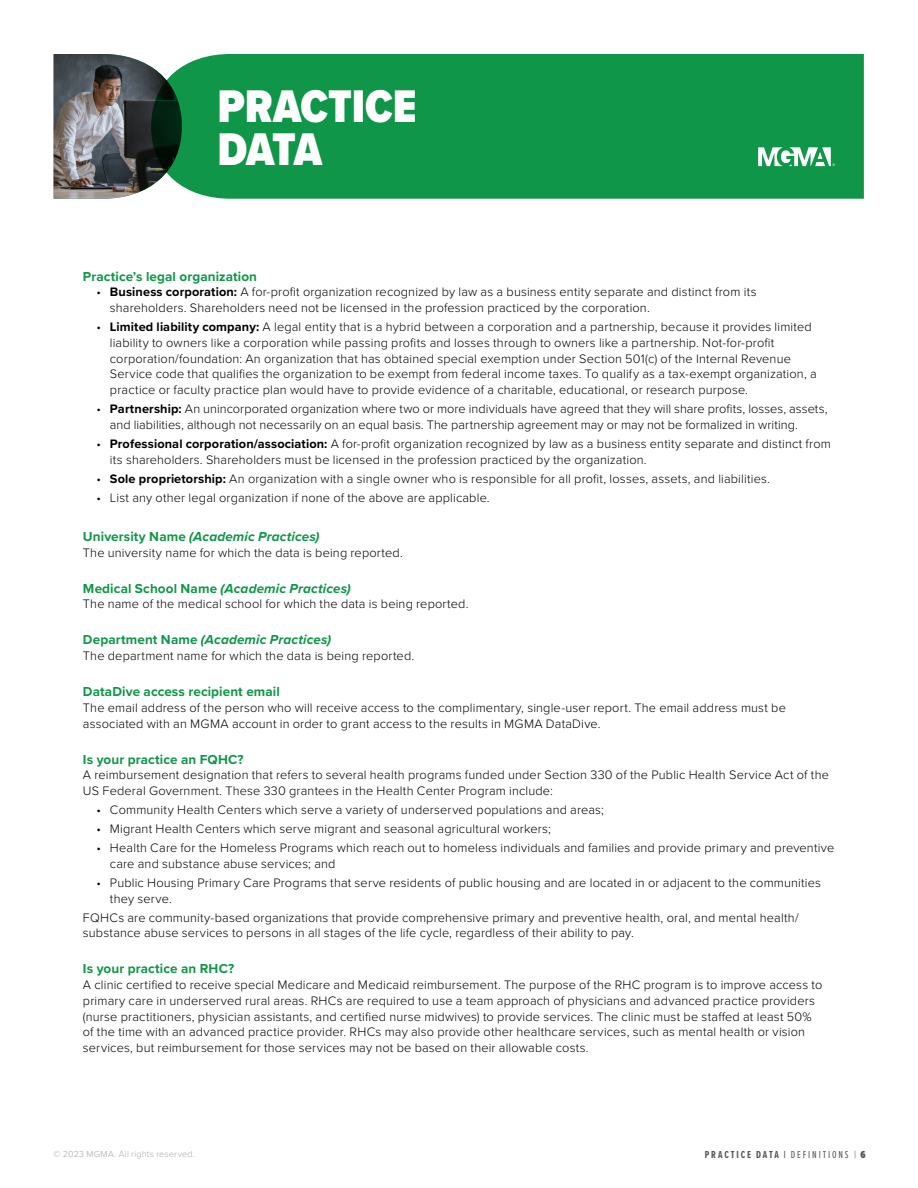
<style>
.page{position:relative;width:918px;height:1188px;background:#fff}
.page>*{position:absolute;margin:0;border:0;box-sizing:border-box;transform-origin:0 0}
.t1{font:900 47.4px/43.5px "Proxima Nova Cond";color:#fff}
.t2{font:italic 700 13.5px "Proxima Nova";letter-spacing:.005em;color:#109648}
.t3{font:700 13.5px "Proxima Nova";letter-spacing:.005em;color:#109648}
.t4{font:300 12.75px/15.8px "Proxima Nova";letter-spacing:.01em;color:#000}
.t5{font:700 10.5px "Proxima Nova Ex Cn";letter-spacing:.175em;color:#565659}
.t6{font:300 9px "Proxima Nova";letter-spacing:.025em;color:#a5a7aa}
.s1{font-weight:700}
.s2{font-style:normal}
.s3{font-weight:400}
.s4{font-family:"Proxima Nova";font-weight:300}
.s5{font-weight:900}
</style>
<div class="page">
<img style="left:54px;top:54px;width:97px;height:145px">
<div style="left:151px;top:54px;width:713px;height:145px;background:#109648"></div>
<svg style="left:758px;top:147px;width:77px;height:19px"></svg>
<h1 class="t1" style="left:217px;top:84px;width:201px">PRACTICE<br>DATA</h1>
<p class="t3" style="left:83px;top:266px;width:176px">Practice’s legal organization</p>
<p class="t4" style="left:110px;top:284px;width:648px;text-indent:-14px">• <span class="s1">Business corporation:</span> A for-profit organization recognized by law as a business entity separate and distinct from its shareholders. Shareholders need not be licensed in the profession practiced by the corporation.</p>
<p class="t4" style="left:110px;top:318px;width:708px;text-indent:-14px">• <span class="s1">Limited liability company:</span> A legal entity that is a hybrid between a corporation and a partnership, because it provides limited liability to owners like a corporation while passing profits and losses through to owners like a partnership. Not-for-profit corporation/foundation: An organization that has obtained special exemption under Section 501(c) of the Internal Revenue Service code that qualifies the organization to be exempt from federal income taxes. To qualify as a tax-exempt organization, a practice or faculty practice plan would have to provide evidence of a charitable, educational, or research purpose.</p>
<p class="t4" style="left:110px;top:400px;width:719px;text-indent:-14px">• <span class="s1">Partnership:</span> An unincorporated organization where two or more individuals have agreed that they will share profits, losses, assets, and liabilities, although not necessarily on an equal basis. The partnership agreement may or may not be formalized in writing.</p>
<p class="t4" style="left:110px;top:435px;width:722px;text-indent:-14px">• <span class="s1">Professional corporation/association:</span> A for-profit organization recognized by law as a business entity separate and distinct from its shareholders. Shareholders must be licensed in the profession practiced by the organization.</p>
<p class="t4" style="left:96px;top:470px;width:675px">• <span class="s1">Sole proprietorship:</span> An organization with a single owner who is responsible for all profit, losses, assets, and liabilities.</p>
<p class="t4" style="left:96px;top:489px;width:395px">• List any other legal organization if none of the above are applicable.</p>
<p class="t2" style="left:83px;top:526px;width:238px"><span class="s2">University Name</span> (Academic Practices)</p>
<p class="t4" style="left:83px;top:544px;width:321px">The university name for which the data is being reported.</p>
<p class="t2" style="left:83px;top:578px;width:269px"><span class="s2">Medical School Name</span> (Academic Practices)</p>
<p class="t4" style="left:83px;top:596px;width:387px">The name of the medical school for which the data is being reported.</p>
<p class="t2" style="left:83px;top:630px;width:250px"><span class="s2">Department Name</span> (Academic Practices)</p>
<p class="t4" style="left:83px;top:647px;width:333px">The department name for which the data is being reported.</p>
<p class="t3" style="left:83px;top:682px;width:198px">DataDive access recipient email</p>
<p class="t4" style="left:83px;top:699px;width:705px">The email address of the person who will receive access to the complimentary, single-user report. The email address must be associated with an MGMA account in order to grant access to the results in MGMA DataDive.</p>
<p class="t3" style="left:83px;top:749px;width:162px">Is your practice an FQHC?</p>
<p class="t4" style="left:83px;top:767px;width:748px">A reimbursement designation that refers to several health programs funded under Section 330 of the Public Health Service Act of the<br>US Federal Government. These 330 grantees in the Health Center Program include:</p>
<p class="t4" style="left:96px;top:801px;width:509px">• Community Health Centers which serve a variety of underserved populations and areas;</p>
<p class="t4" style="left:96px;top:820px;width:456px">• Migrant Health Centers which serve migrant and seasonal agricultural workers;</p>
<p class="t4" style="left:110px;top:839px;width:726px;text-indent:-14px">• Health Care for the Homeless Programs which reach out to homeless individuals and families and provide primary and preventive care and substance abuse services; and</p>
<p class="t4" style="left:110px;top:874px;width:713px;text-indent:-14px">• Public Housing Primary Care Programs that serve residents of public housing and are located in or adjacent to the communities they serve.</p>
<p class="t4" style="left:83px;top:909px;width:717px">FQHCs are community-based organizations that provide comprehensive primary and preventive health, oral, and mental health/ substance abuse services to persons in all stages of the life cycle, regardless of their ability to pay.</p>
<p class="t3" style="left:83px;top:959px;width:153px">Is your practice an RHC?</p>
<p class="t4" style="left:83px;top:976px;width:741px">A clinic certified to receive special Medicare and Medicaid reimbursement. The purpose of the RHC program is to improve access to primary care in underserved rural areas. RHCs are required to use a team approach of physicians and advanced practice providers (nurse practitioners, physician assistants, and certified nurse midwives) to provide services. The clinic must be staffed at least 50% of the time with an advanced practice provider. RHCs may also provide other healthcare services, such as mental health or vision services, but reimbursement for those services may not be based on their allowable costs.</p>
<p class="t6" style="left:54px;top:1147px;width:143px">© 2023 MGMA. All rights reserved.</p>
<p class="t5" style="left:705px;top:1147px;width:162px">PRACTICE DATA | <span class="s3">DEFINITIONS</span> <span class="s4">|</span> <span class="s5">6</span></p>
</div>
